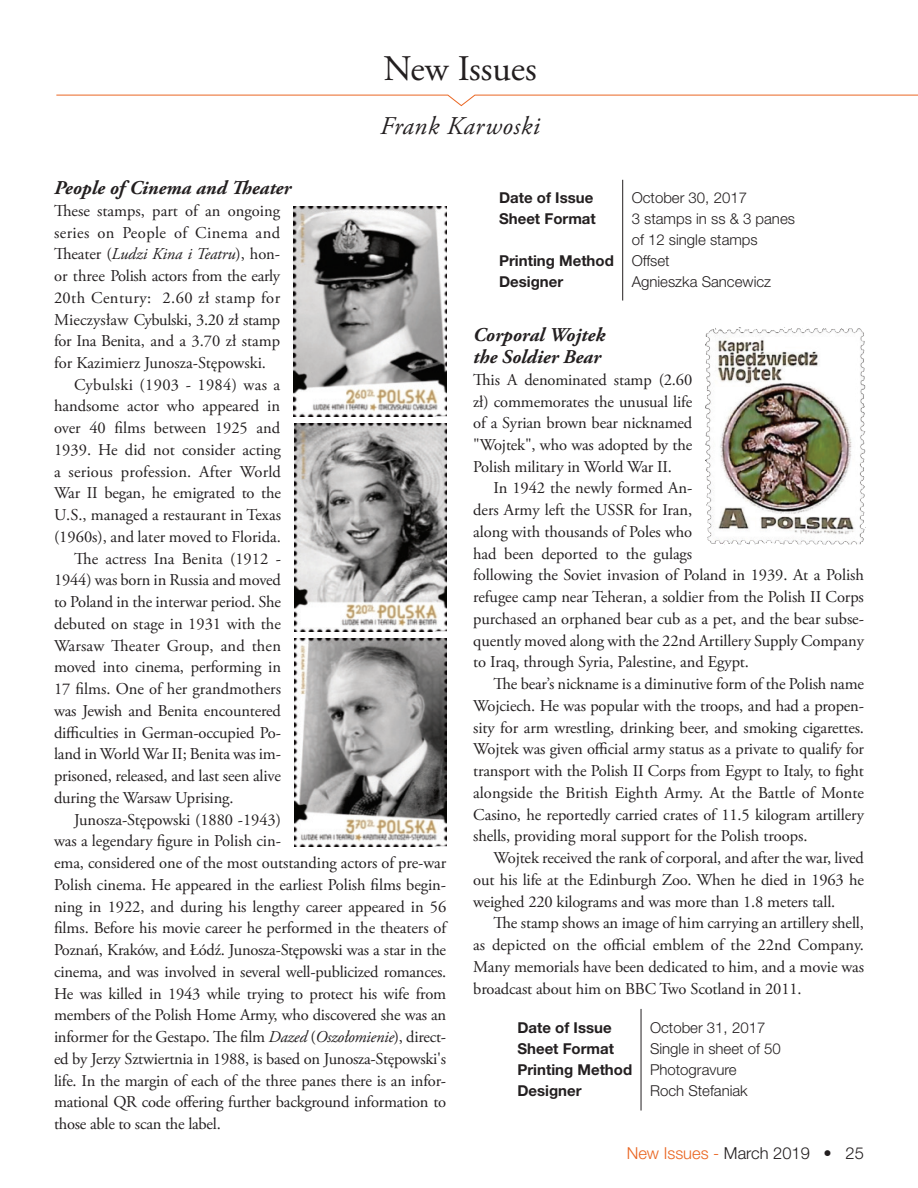
<style>
.page{position:relative;width:918px;height:1188px;background:#fff}
.page>*{position:absolute;margin:0;border:0;box-sizing:border-box;transform-origin:0 0}
.t1{font:36px "Adobe Garamond Pro";color:#231f20}
.t2{font:italic 25.5px "Adobe Garamond Pro";letter-spacing:.025em;color:#231f20}
.t3{font:italic 700 19.5px/21.8px "Adobe Garamond Pro";color:#231f20}
.t4{font:16.5px/21.8px "Adobe Garamond Pro";letter-spacing:-.005em;color:#231f20;text-align:justify}
.t5{font:16.5px "Adobe Garamond Pro";letter-spacing:.025em;color:#231f20}
.t6{font:italic 16.5px "Adobe Garamond Pro";letter-spacing:-.005em;color:#231f20}
.t7{font:16.5px "Adobe Garamond Pro";letter-spacing:.02em;color:#231f20}
.t8{font:300 16.5px "Helvetica Neue LT Std";color:#231f20}
.t9{font:300 15px/21px "Helvetica Neue LT Std";color:#231f20}
.t10{font:700 15px/21px "Helvetica Neue LT Std";color:#231f20}
.s1{font-style:normal}
.s2{font-style:italic}
.s3{color:#ea6723}
</style>
<div class="page">
<hr style="left:622px;top:180px;width:1px;height:121px;background:#231f20">
<svg style="left:56px;top:94px;width:862px;height:13px"></svg>
<img style="left:294px;top:207px;width:152px;height:209px">
<img style="left:295px;top:423px;width:151px;height:208px">
<img style="left:295px;top:638px;width:151px;height:208px">
<img style="left:706px;top:327px;width:159px;height:218px">
<hr style="left:641px;top:1009px;width:1px;height:102px;background:#231f20">
<h1 class="t1" style="left:383px;top:47px;width:155px">New Issues</h1>
<h2 class="t2" style="left:380px;top:111px;width:161px">Frank Karwoski</h2>
<p class="t3" style="left:54px;top:177px;width:239px">People of Cinema and Theater</p>
<p class="t4" style="left:54px;top:200px;width:228px">These stamps, part of an ongoing</p>
<p class="t5" style="left:54px;top:222px;width:228px">series on People of Cinema and</p>
<p class="t6" style="left:54px;top:244px;width:228px"><span class="s1">Theater (</span>Ludzi Kina i Teatru<span class="s1">), hon-</span></p>
<p class="t4" style="left:54px;top:265px;width:228px">or three Polish actors from the early</p>
<p class="t5" style="left:54px;top:288px;width:228px">20th Century: 2.60 zł stamp for</p>
<p class="t4" style="left:54px;top:309px;width:228px">Mieczysław Cybulski, 3.20 zł stamp</p>
<p class="t4" style="left:54px;top:331px;width:228px">for Ina Benita, and a 3.70 zł stamp</p>
<p class="t4" style="left:54px;top:352px;width:214px">for Kazimierz Junosza-Stępowski.</p>
<p class="t7" style="left:74px;top:375px;width:207px">Cybulski (1903 - 1984) was a</p>
<p class="t4" style="left:54px;top:396px;width:228px">handsome actor who appeared in</p>
<p class="t4" style="left:54px;top:418px;width:228px">over 40 films between 1925 and</p>
<p class="t4" style="left:54px;top:439px;width:229px">1939. He did not consider acting</p>
<p class="t4" style="left:54px;top:461px;width:229px">a serious profession. After World</p>
<p class="t4" style="left:54px;top:483px;width:229px">War II began, he emigrated to the</p>
<p class="t4" style="left:54px;top:505px;width:229px">U.S., managed a restaurant in Texas</p>
<p class="t4" style="left:54px;top:526px;width:229px">(1960s), and later moved to Florida.</p>
<p class="t4" style="left:74px;top:548px;width:208px">The actress Ina Benita (1912 -</p>
<p class="t4" style="left:54px;top:570px;width:229px">1944) was born in Russia and moved</p>
<p class="t4" style="left:54px;top:592px;width:228px">to Poland in the interwar period. She</p>
<p class="t4" style="left:54px;top:613px;width:229px">debuted on stage in 1931 with the</p>
<p class="t4" style="left:54px;top:635px;width:229px">Warsaw Theater Group, and then</p>
<p class="t4" style="left:54px;top:657px;width:229px">moved into cinema, performing in</p>
<p class="t4" style="left:54px;top:679px;width:229px">17 films. One of her grandmothers</p>
<p class="t4" style="left:54px;top:700px;width:229px">was Jewish and Benita encountered</p>
<p class="t4" style="left:54px;top:722px;width:229px">difficulties in German-occupied Po-</p>
<p class="t4" style="left:54px;top:744px;width:229px">land in World War II; Benita was im-</p>
<p class="t4" style="left:54px;top:766px;width:228px">prisoned, released, and last seen alive</p>
<p class="t4" style="left:54px;top:787px;width:181px">during the Warsaw Uprising.</p>
<p class="t4" style="left:74px;top:809px;width:208px">Junosza-Stępowski (1880 -1943)</p>
<p class="t4" style="left:54px;top:831px;width:229px">was a legendary figure in Polish cin-</p>
<p class="t4" style="left:54px;top:853px;width:394px">ema, considered one of the most outstanding actors of pre-war</p>
<p class="t4" style="left:54px;top:874px;width:394px">Polish cinema. He appeared in the earliest Polish films begin-</p>
<p class="t4" style="left:54px;top:896px;width:394px">ning in 1922, and during his lengthy career appeared in 56</p>
<p class="t4" style="left:54px;top:918px;width:394px">films. Before his movie career he performed in the theaters of</p>
<p class="t4" style="left:54px;top:940px;width:394px">Poznań, Kraków, and Łódź. Junosza-Stępowski was a star in the</p>
<p class="t4" style="left:54px;top:961px;width:394px">cinema, and was involved in several well-publicized romances.</p>
<p class="t4" style="left:54px;top:983px;width:394px">He was killed in 1943 while trying to protect his wife from</p>
<p class="t4" style="left:54px;top:1005px;width:394px">members of the Polish Home Army, who discovered she was an</p>
<p class="t4" style="left:54px;top:1027px;width:394px">informer for the Gestapo. The film <span class="s2">Dazed</span> (<span class="s2">Oszołomienie</span>), direct-</p>
<p class="t4" style="left:54px;top:1048px;width:394px">ed by Jerzy Sztwiertnia in 1988, is based on Junosza-Stępowski's</p>
<p class="t4" style="left:54px;top:1070px;width:394px">life. In the margin of each of the three panes there is an infor-</p>
<p class="t4" style="left:54px;top:1092px;width:394px">mational QR code offering further background information to</p>
<p class="t4" style="left:54px;top:1114px;width:168px">those able to scan the label.</p>
<p class="t10" style="left:499px;top:187px;width:98px">Date of Issue<br>Sheet Format</p>
<p class="t10" style="left:499px;top:250px;width:116px">Printing Method<br>Designer</p>
<p class="t9" style="left:632px;top:187px;width:165px">October 30, 2017<br>3 stamps in ss &amp; 3 panes of 12 single stamps<br>Offset<br>Agnieszka Sancewicz</p>
<p class="t3" style="left:473px;top:325px;width:133px">Corporal Wojtek the Soldier Bear</p>
<p class="t4" style="left:473px;top:369px;width:221px">This A denominated stamp (2.60 zł) commemorates the unusual life of a Syrian brown bear nicknamed "Wojtek", who was adopted by the Polish military in World War II.</p>
<p class="t4" style="left:473px;top:478px;width:392px;text-align:left;text-indent:20px">In 1942 the newly formed An-<br>ders Army left the USSR for Iran,<br>along with thousands of Poles who<br>had been deported to the gulags<br>following the Soviet invasion of Poland in 1939. At a Polish refugee camp near Teheran, a soldier from the Polish II Corps purchased an orphaned bear cub as a pet, and the bear subse&shy;quently moved along with the 22nd Artillery Supply Company to Iraq, through Syria, Palestine, and Egypt.</p>
<p class="t4" style="left:473px;top:674px;width:392px;text-indent:20px">The bear’s nickname is a diminutive form of the Polish name Wojciech. He was popular with the troops, and had a propen&shy;sity for arm wrestling, drinking beer, and smoking cigarettes.<br>Wojtek was given official army status as a private to qualify for transport with the Polish II Corps from Egypt to Italy, to fight alongside the British Eighth Army. At the Battle of Monte Casino, he reportedly carried crates of 11.5 kilogram artillery shells, providing moral support for the Polish troops.</p>
<p class="t4" style="left:473px;top:848px;width:392px;text-indent:20px">Wojtek received the rank of corporal, and after the war, lived out his life at the Edinburgh Zoo. When he died in 1963 he weighed 220 kilograms and was more than 1.8 meters tall.</p>
<p class="t4" style="left:473px;top:913px;width:392px;text-indent:20px">The stamp shows an image of him carrying an artillery shell, as depicted on the official emblem of the 22nd Company.<br>Many memorials have been dedicated to him, and a movie was broadcast about him on BBC Two Scotland in 2011.</p>
<p class="t10" style="left:517px;top:1016px;width:116px">Date of Issue<br>Sheet Format<br>Printing Method<br>Designer</p>
<p class="t9" style="left:650px;top:1016px;width:132px">October 31, 2017<br>Single in sheet of 50<br>Photogravure<br>Roch Stefaniak</p>
<p class="t8" style="left:627px;top:1143px;width:239px"><span class="s3">New Issues -</span> March 2019 • 25</p>
</div>
